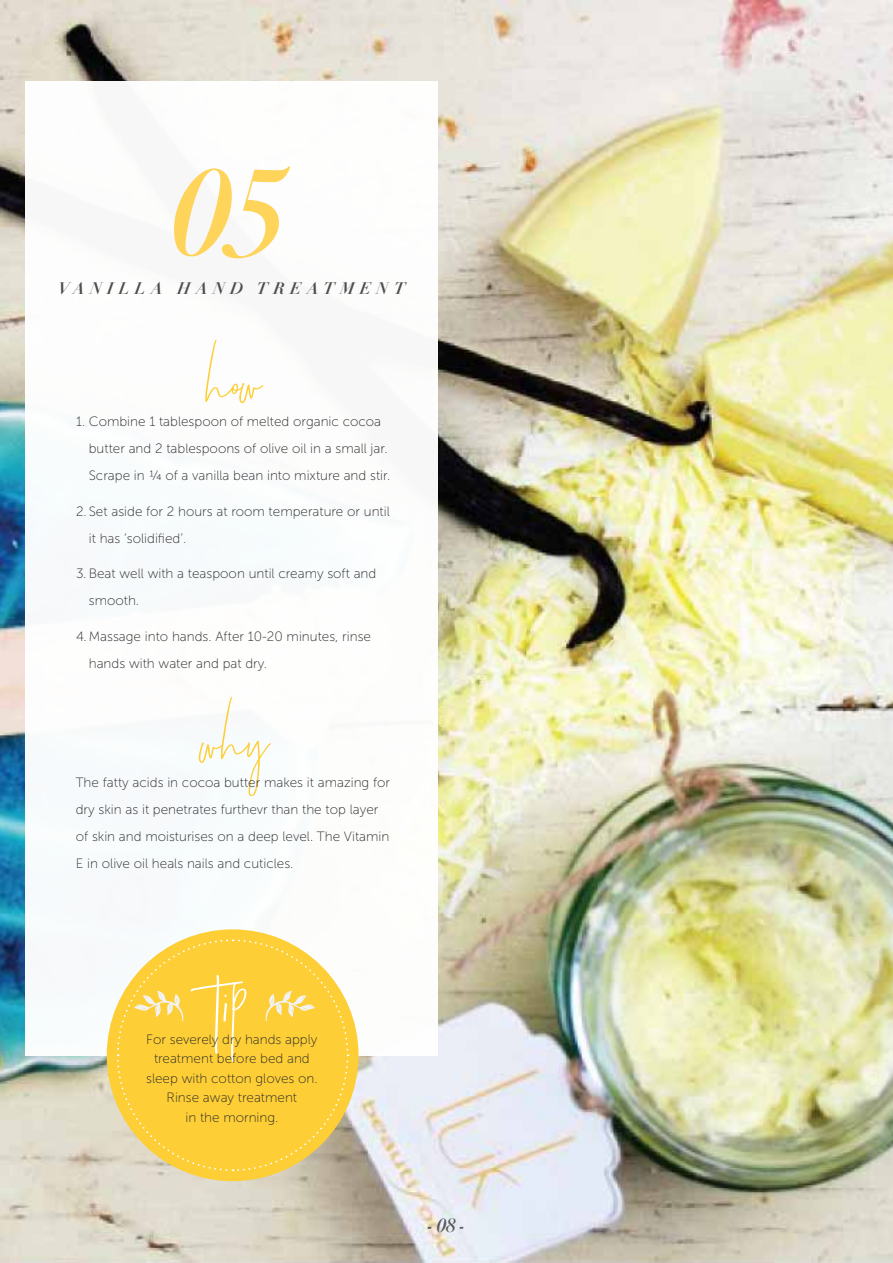
<style>
.page{position:relative;width:893px;height:1263px;background:#fff}
.page>*{position:absolute;margin:0;border:0;box-sizing:border-box;transform-origin:0 0}
.t1{font:italic 700 122.55px "Didot LT Std";color:#fed45b}
.t2{font:italic 700 19.5px "Didot LT Std";color:#58595b}
.t3{font:italic 700 16.5px "Didot LT Std";letter-spacing:.325em;color:#4d4d4f}
.t4{font:13.5px/27px "Museo Sans 100";color:#292829}
</style>
<div class="page">
<img style="left:0;top:0;width:893px;height:1263px">
<div style="left:26px;top:81px;width:412px;height:974px;background:#fff"></div>
<div style="left:107px;top:929px;width:252px;height:252px;background:#fdce36;border-radius:50%"></div>
<svg style="left:116px;top:938px;width:233px;height:234px"></svg>
<h1 class="t1" style="left:172px;top:136px;width:122px">05</h1>
<p class="t3" style="left:58px;top:278px;width:349px">VANILLA HAND TREATMENT</p>
<p class="t4" style="left:89px;top:408px;width:303px;text-indent:-13px">1. Combine 1 tablespoon of melted organic cocoa butter and 2 tablespoons of olive oil in a small jar.<br>Scrape in ¼ of a vanilla bean into mixture and stir.</p>
<p class="t4" style="left:89px;top:497px;width:303px;text-indent:-13px">2. Set aside for 2 hours at room temperature or until it has ‘solidified’.</p>
<p class="t4" style="left:89px;top:560px;width:289px;text-indent:-13px">3. Beat well with a teaspoon until creamy soft and smooth.</p>
<p class="t4" style="left:89px;top:622px;width:284px;text-indent:-13px">4. Massage into hands. After 10-20 minutes, rinse hands with water and pat dry.</p>
<p class="t4" style="left:76px;top:769px;width:316px">The fatty acids in cocoa butter makes it amazing for dry skin as it penetrates furthevr than the top layer of skin and moisturises on a deep level. The Vitamin E in olive oil heals nails and cuticles.</p>
<p class="t4" style="left:146px;top:1026px;width:173px">For severely dry hands apply</p>
<p class="t4" style="left:146px;top:1049px;width:173px;line-height:19.5px;text-align:center">treatment before bed and sleep with cotton gloves on.<br>Rinse away treatment<br>in the morning.</p>
<h2 class="t2" style="left:427px;top:1213px;width:41px">- 08 -</h2>
</div>
